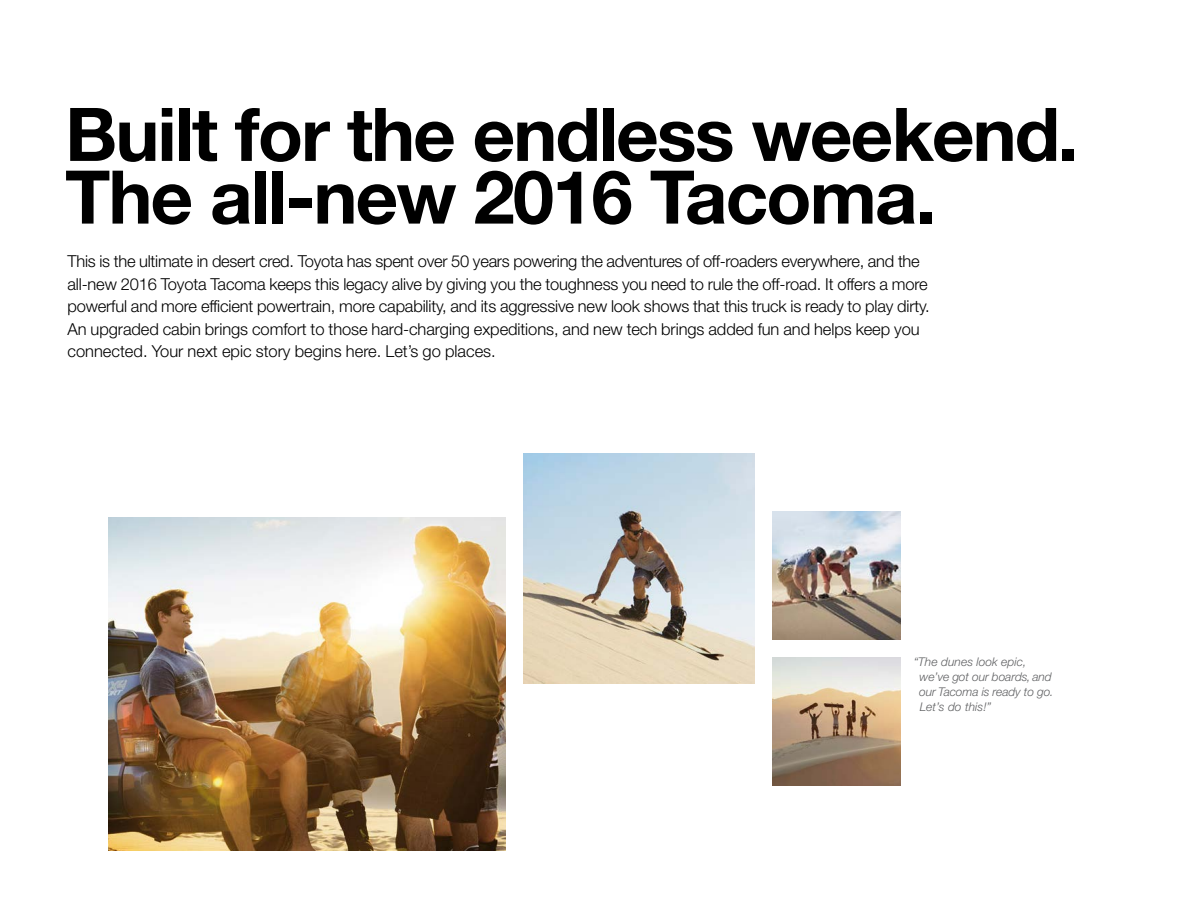
<style>
.page{position:relative;width:1188px;height:918px;background:#fff}
.page>*{position:absolute;margin:0;border:0;box-sizing:border-box;transform-origin:0 0}
.t1{font:700 74.1px/62.7px "Helvetica Neue LT Std";letter-spacing:-.025em;color:#000}
.t2{font:300 16.5px/22.5px "Helvetica Neue LT Std";letter-spacing:-.01em;color:#000}
.t3{font:italic 300 12px/15px "Helvetica Neue LT Std";letter-spacing:-.01em;color:#5f6062}
</style>
<div class="page">
<img style="left:108px;top:518px;width:398px;height:332px">
<img style="left:772px;top:658px;width:129px;height:128px">
<img style="left:772px;top:512px;width:129px;height:128px">
<img style="left:524px;top:453px;width:230px;height:231px">
<h1 class="t1" style="left:65px;top:102px;width:1015px">Built for the endless weekend.<br>The all-new 2016 Tacoma.</h1>
<p class="t2" style="left:68px;top:250px;width:864px">This is the ultimate in desert cred. Toyota has spent over 50 years powering the adventures of off-roaders everywhere, and the all-new 2016 Toyota Tacoma keeps this legacy alive by giving you the toughness you need to rule the off-road. It offers a more powerful and more efficient powertrain, more capability, and its aggressive new look shows that this truck is ready to play dirty.<br>An upgraded cabin brings comfort to those hard-charging expeditions, and new tech brings added fun and helps keep you connected. Your next epic story begins here. Let’s go places.</p>
<p class="t3" style="left:919px;top:654px;width:136px;text-indent:-5px">“The dunes look epic, we’ve got our boards, and our Tacoma is ready to go.<br>Let’s do this!”</p>
</div>
